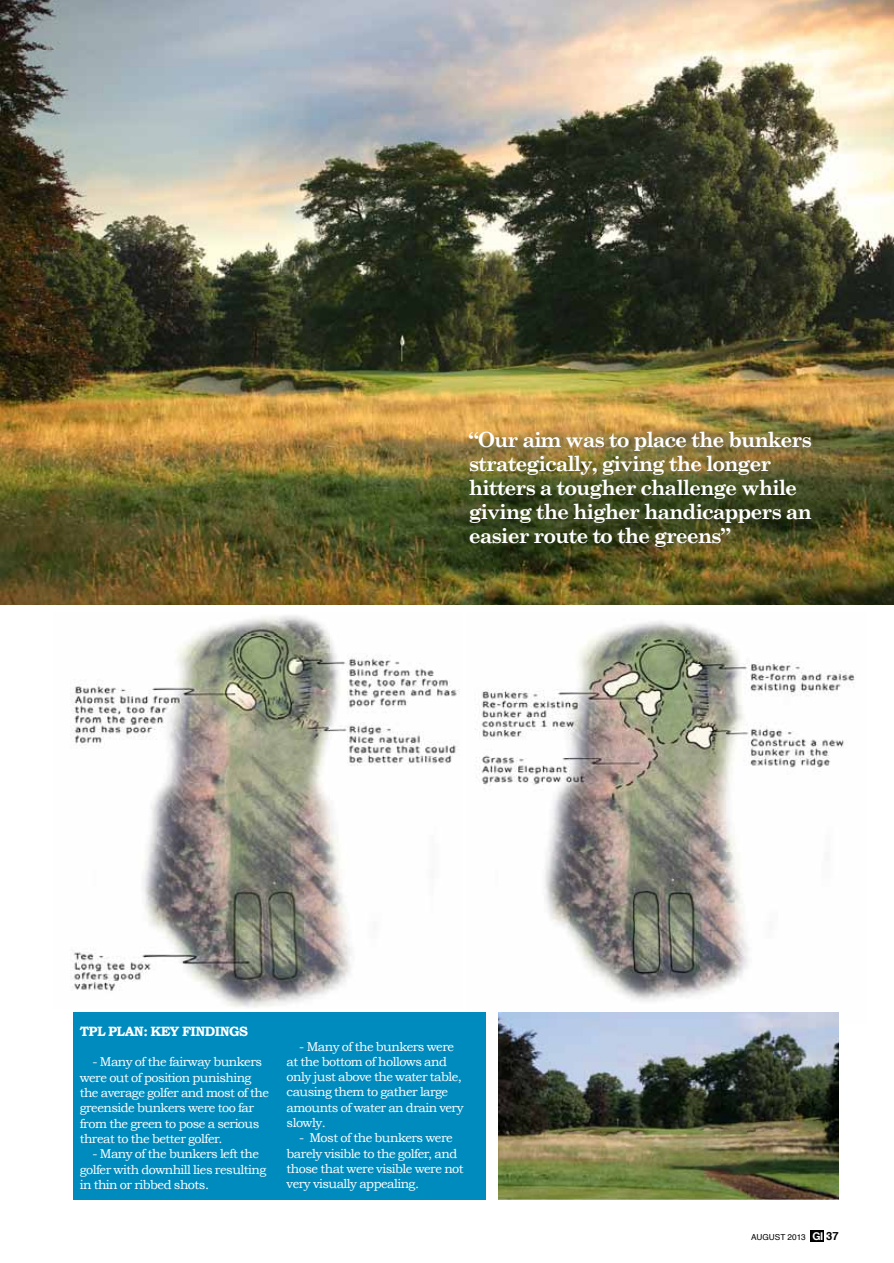
<style>
.page{position:relative;width:894px;height:1263px;background:#fff}
.page>*{position:absolute;margin:0;border:0;box-sizing:border-box;transform-origin:0 0}
.t1{font:700 21px/24px "Century Schoolbook";letter-spacing:-.05em;color:#fff}
.t2{font:700 13.5px "Bookman Old Style";letter-spacing:-.04em;color:#fff}
.t3{font:12.75px/15.3px "Bookman Old Style";letter-spacing:-.04em;color:#fff}
.t4{font:8.25px "Helvetica";color:#000}
.s1{font-family:"Helvetica Neue";font-weight:700;font-size:10.8px;color:#fff}
.s2{font-weight:700;font-size:11.25px}
</style>
<div class="page">
<img style="left:1px;top:0;width:893px;height:605px">
<img style="left:70px;top:615px;width:390px;height:393px">
<img style="left:475px;top:621px;width:381px;height:380px">
<img style="left:498px;top:1012px;width:341px;height:187px">
<div style="left:810px;top:1230px;width:14px;height:11px;background:#000"></div>
<div style="left:73px;top:1012px;width:413px;height:187px;background:#008bbf"></div>
<p class="t1" style="left:469px;top:427px;width:345px">“Our aim was to place the bunkers strategically, giving the longer hitters a tougher challenge while giving the higher handicappers an easier route to the greens”</p>
<p class="t2" style="left:80px;top:1023px;width:170px">TPL PLAN: KEY FINDINGS</p>
<p class="t3" style="left:80px;top:1054px;width:191px;text-indent:13px">- Many of the fairway bunkers were out of position punishing the average golfer and most of the greenside bunkers were too far from the green to pose a serious threat to the better golfer.</p>
<p class="t3" style="left:80px;top:1146px;width:188px;text-indent:13px">- Many of the bunkers left the golfer with downhill lies resulting in thin or ribbed shots.</p>
<p class="t3" style="left:287px;top:1038px;width:178px;text-indent:13px">- Many of the bunkers were at the bottom of hollows and only just above the water table, causing them to gather large amounts of water an drain very slowly.</p>
<p class="t3" style="left:287px;top:1130px;width:179px;text-indent:13px">- Most of the bunkers were barely visible to the golfer, and those that were visible were not very visually appealing.</p>
<p class="t4" style="left:751px;top:1231px;width:89px">AUGUST 2013 <span class="s1">GI</span> <span class="s2">37</span></p>
</div>
